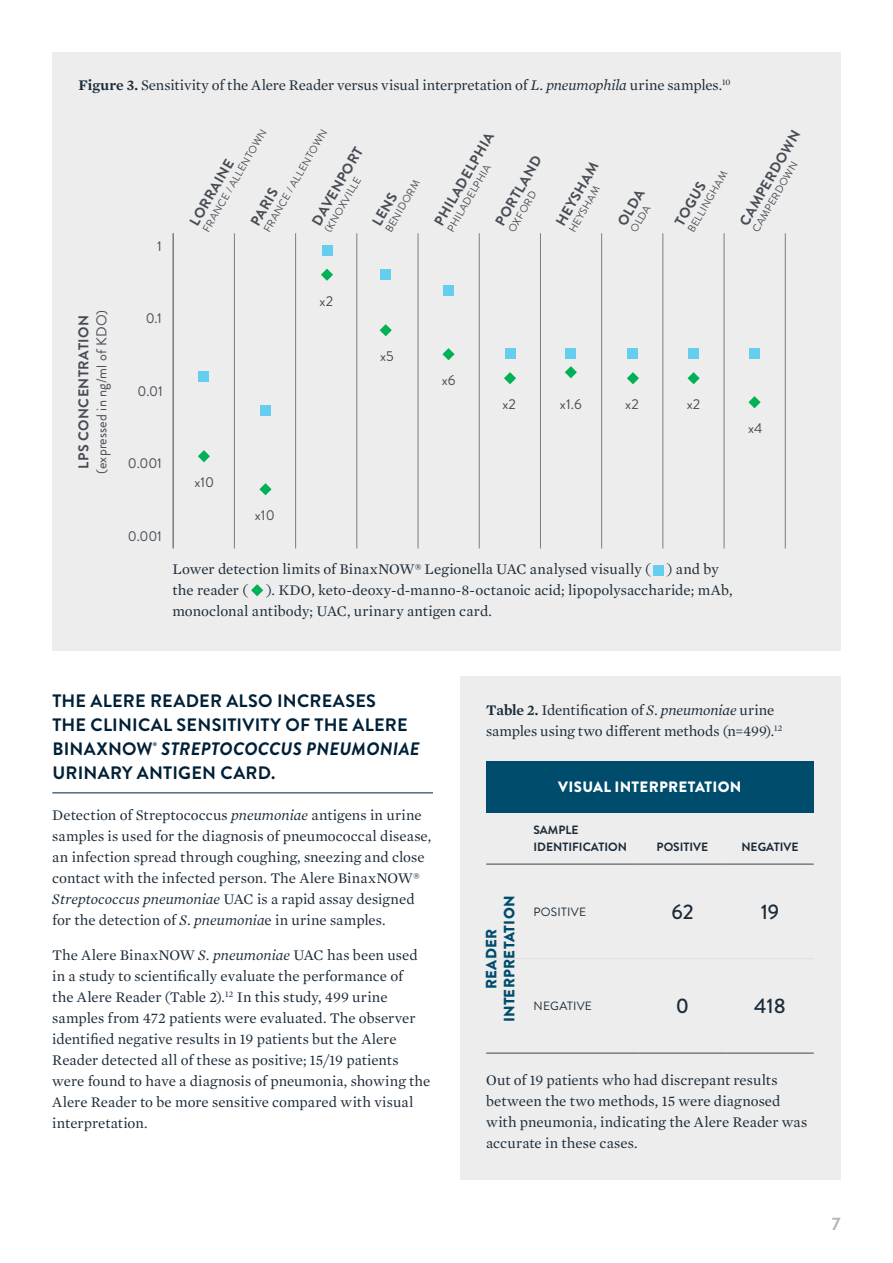
<style>
.page{position:relative;width:893px;height:1263px;background:#fff}
.page>*{position:absolute;margin:0;border:0;box-sizing:border-box;transform-origin:0 0}
.t1{font:500 21px "Brandon Grotesque";color:#1c2b39}
.t2{font:700 18px/24px "Brandon Grotesque";letter-spacing:.015em;color:#002037}
.t3{font:italic 700 18px "Brandon Grotesque";letter-spacing:.01em;color:#002037}
.t4{font:700 18px "Brandon Grotesque";color:#b3b5b9}
.t5{font:15px/21px "Mercury Text G1";color:#1c2b39}
.t6{font:900 15px "Brandon Grotesque";letter-spacing:.02em;color:#fff}
.t7{font:900 15px/18px "Brandon Grotesque";letter-spacing:.02em;color:#004c6c;text-align:center}
.t8{font:700 14.25px "Brandon Grotesque";letter-spacing:.03em;color:#474c55}
.t9{font:14.25px "Brandon Grotesque";letter-spacing:.01em;color:#474c55}
.t10{font:700 12px/16.5px "Brandon Grotesque";color:#1c2b39}
.t11{font:12px "Brandon Grotesque";letter-spacing:.02em;color:#1c2b39}
.t12{font:10.5px "Brandon Grotesque";color:#474c55}
.t13{font:700 5.25px "Brandon Grotesque";color:#002037}
.s1{font-weight:600}
.s2{font-style:italic}
</style>
<div class="page">
<hr style="left:52px;top:792px;width:381px;height:1px;background:#002037">
<div style="left:52px;top:52px;width:789px;height:598px;background:#ecedec"></div>
<div style="left:460px;top:676px;width:381px;height:504px;background:#ecedec"></div>
<div style="left:486px;top:761px;width:328px;height:51px;background:#004c6c"></div>
<hr style="left:486px;top:863px;width:153px;height:2px;background:#797d82">
<hr style="left:639px;top:863px;width:87px;height:2px;background:#797d82">
<hr style="left:726px;top:863px;width:88px;height:2px;background:#797d82">
<hr style="left:486px;top:1052px;width:153px;height:2px;background:#797d82">
<hr style="left:639px;top:1052px;width:87px;height:2px;background:#797d82">
<hr style="left:726px;top:1052px;width:88px;height:2px;background:#797d82">
<hr style="left:486px;top:958px;width:153px;height:1px;background:#dfe1df">
<hr style="left:639px;top:958px;width:87px;height:1px;background:#dfe1df">
<hr style="left:726px;top:958px;width:88px;height:1px;background:#dfe1df">
<hr style="left:172px;top:233px;width:2px;height:315px;background:#797d82">
<hr style="left:234px;top:233px;width:1px;height:315px;background:#797d82">
<hr style="left:295px;top:233px;width:1px;height:315px;background:#797d82">
<hr style="left:356px;top:233px;width:1px;height:315px;background:#797d82">
<hr style="left:418px;top:233px;width:1px;height:315px;background:#797d82">
<hr style="left:479px;top:233px;width:1px;height:315px;background:#797d82">
<hr style="left:540px;top:233px;width:1px;height:315px;background:#797d82">
<hr style="left:601px;top:233px;width:1px;height:315px;background:#797d82">
<hr style="left:662px;top:233px;width:1px;height:315px;background:#797d82">
<hr style="left:724px;top:233px;width:1px;height:315px;background:#797d82">
<hr style="left:785px;top:233px;width:1px;height:315px;background:#797d82">
<div style="left:654px;top:565px;width:10px;height:10px;background:#65cdee"></div>
<svg style="left:251px;top:584px;width:12px;height:12px"></svg>
<svg style="left:198px;top:450px;width:12px;height:12px"></svg>
<svg style="left:259px;top:483px;width:13px;height:12px"></svg>
<svg style="left:321px;top:269px;width:12px;height:12px"></svg>
<svg style="left:380px;top:324px;width:12px;height:12px"></svg>
<svg style="left:442px;top:348px;width:13px;height:12px"></svg>
<svg style="left:504px;top:372px;width:12px;height:12px"></svg>
<svg style="left:565px;top:366px;width:12px;height:12px"></svg>
<svg style="left:627px;top:372px;width:12px;height:12px"></svg>
<svg style="left:687px;top:372px;width:13px;height:12px"></svg>
<svg style="left:748px;top:396px;width:13px;height:12px"></svg>
<div style="left:199px;top:371px;width:10px;height:10px;background:#65cdee"></div>
<div style="left:260px;top:406px;width:10px;height:10px;background:#65cdee"></div>
<div style="left:322px;top:245px;width:10px;height:10px;background:#65cdee"></div>
<div style="left:381px;top:269px;width:10px;height:10px;background:#65cdee"></div>
<div style="left:444px;top:286px;width:10px;height:10px;background:#65cdee"></div>
<div style="left:505px;top:349px;width:10px;height:10px;background:#65cdee"></div>
<div style="left:566px;top:349px;width:10px;height:10px;background:#65cdee"></div>
<div style="left:628px;top:349px;width:10px;height:10px;background:#65cdee"></div>
<div style="left:689px;top:349px;width:10px;height:10px;background:#65cdee"></div>
<div style="left:749px;top:349px;width:10px;height:10px;background:#65cdee"></div>
<p class="t5" style="left:78px;top:74px;width:653px"><span class="s1">Figure 3.</span> Sensitivity of the Alere Reader versus visual interpretation of <span class="s2">L. pneumophila</span> urine samples.<sup>10</sup></p>
<p class="t9" style="left:157px;top:236px;width:6px">1</p>
<p class="t12" style="left:199px;top:228px;width:119px;rotate:-60deg">FRANCE / ALLENTOWN</p>
<p class="t12" style="left:260px;top:228px;width:119px;rotate:-60deg">FRANCE / ALLENTOWN</p>
<p class="t8" style="left:307px;top:219px;width:89px;rotate:-60deg">DAVENPORT</p>
<p class="t8" style="left:185px;top:219px;width:75px;rotate:-60deg">LORRAINE</p>
<p class="t12" style="left:321px;top:228px;width:64px;rotate:-60deg">(KNOXVILLE</p>
<p class="t8" style="left:246px;top:219px;width:42px;rotate:-60deg">PARIS</p>
<p class="t12" style="left:382px;top:228px;width:60px;rotate:-60deg">BENIDORM</p>
<p class="t8" style="left:367px;top:219px;width:37px;rotate:-60deg">LENS</p>
<p class="t8" style="left:429px;top:219px;width:107px;rotate:-60deg">PHILADELPHIA</p>
<p class="t12" style="left:444px;top:228px;width:78px;rotate:-60deg">PHILADELPHIA</p>
<p class="t8" style="left:490px;top:219px;width:80px;rotate:-60deg">PORTLAND</p>
<p class="t12" style="left:505px;top:228px;width:47px;rotate:-60deg">OXFORD</p>
<p class="t8" style="left:551px;top:219px;width:72px;rotate:-60deg">HEYSHAM</p>
<p class="t12" style="left:565px;top:228px;width:53px;rotate:-60deg">HEYSHAM</p>
<p class="t8" style="left:612px;top:219px;width:41px;rotate:-60deg">OLDA</p>
<p class="t12" style="left:627px;top:228px;width:31px;rotate:-60deg">OLDA</p>
<p class="t12" style="left:684px;top:228px;width:70px;rotate:-60deg">BELLINGHAM</p>
<p class="t8" style="left:670px;top:219px;width:50px;rotate:-60deg">TOGUS</p>
<p class="t8" style="left:734px;top:219px;width:109px;rotate:-60deg">CAMPERDOWN</p>
<p class="t12" style="left:749px;top:228px;width:81px;rotate:-60deg">CAMPERDOWN</p>
<p class="t8" style="left:74px;top:469px;width:155px;rotate:-90deg">LPS CONCENTRATION</p>
<p class="t9" style="left:92px;top:474px;width:166px;rotate:-90deg">(expressed in ng/ml of KDO)</p>
<p class="t9" style="left:146px;top:309px;width:18px">0.1</p>
<p class="t9" style="left:138px;top:381px;width:27px">0.01</p>
<p class="t9" style="left:128px;top:454px;width:36px">0.001</p>
<p class="t9" style="left:128px;top:526px;width:36px">0.001</p>
<p class="t9" style="left:194px;top:473px;width:21px">x10</p>
<p class="t9" style="left:255px;top:506px;width:21px">x10</p>
<p class="t9" style="left:320px;top:291px;width:15px">x2</p>
<p class="t9" style="left:380px;top:347px;width:15px">x5</p>
<p class="t9" style="left:442px;top:371px;width:15px">x6</p>
<p class="t9" style="left:502px;top:395px;width:15px">x2</p>
<p class="t9" style="left:560px;top:395px;width:23px">x1.6</p>
<p class="t9" style="left:625px;top:395px;width:15px">x2</p>
<p class="t9" style="left:687px;top:395px;width:15px">x2</p>
<p class="t9" style="left:748px;top:419px;width:16px">x4</p>
<p class="t5" style="left:172px;top:557px;width:562px">Lower detection limits of BinaxNOW® Legionella UAC analysed visually ( ) and by the reader ( ). KDO, keto-deoxy-d-manno-8-octanoic acid; lipopolysaccharide; mAb, monoclonal antibody; UAC, urinary antigen card.</p>
<p class="t2" style="left:52px;top:689px;width:357px">THE ALERE READER ALSO INCREASES<br>THE CLINICAL SENSITIVITY OF THE ALERE<br>BINAXNOW</p>
<p class="t13" style="left:153px;top:740px;width:6px">®</p>
<p class="t3" style="left:161px;top:736px;width:260px">STREPTOCOCCUS PNEUMONIAE</p>
<p class="t2" style="left:52px;top:761px;width:224px">URINARY ANTIGEN CARD.</p>
<p class="t5" style="left:52px;top:804px;width:381px">Detection of Streptococcus <span class="s2">pneumoniae</span> antigens in urine samples is used for the diagnosis of pneumococcal disease, an infection spread through coughing, sneezing and close contact with the infected person. The Alere BinaxNOW® <span class="s2">Streptococcus pneumoniae</span> UAC is a rapid assay designed for the detection of <span class="s2">S. pneumonia</span>e in urine samples.</p>
<p class="t5" style="left:52px;top:943px;width:380px">The Alere BinaxNOW <span class="s2">S. pneumoniae</span> UAC has been used in a study to scientifically evaluate the performance of<br>the Alere Reader (Table 2).<sup>12</sup> In this study, 499 urine samples from 472 patients were evaluated. The observer identified negative results in 19 patients but the Alere Reader detected all of these as positive; 15/19 patients were found to have a diagnosis of pneumonia, showing the Alere Reader to be more sensitive compared with visual interpretation.</p>
<p class="t5" style="left:486px;top:698px;width:298px"><span class="s1">Table 2.</span> Identification of <span class="s2">S. pneumoniae</span> urine samples using two different methods (n=499).<sup>12</sup></p>
<p class="t7" style="left:483px;top:1022px;width:128px;rotate:-90deg">READER<br>INTERPRETATION</p>
<p class="t6" style="left:558px;top:776px;width:185px">VISUAL INTERPRETATION</p>
<p class="t10" style="left:533px;top:822px;width:95px">SAMPLE<br>IDENTIFICATION</p>
<p class="t10" style="left:657px;top:838px;width:53px">POSITIVE</p>
<p class="t10" style="left:741px;top:838px;width:59px">NEGATIVE</p>
<p class="t11" style="left:533px;top:903px;width:54px">POSITIVE</p>
<h1 class="t1" style="left:671px;top:897px;width:24px">62</h1>
<h1 class="t1" style="left:761px;top:897px;width:20px">19</h1>
<p class="t11" style="left:533px;top:998px;width:60px">NEGATIVE</p>
<h1 class="t1" style="left:676px;top:991px;width:15px">0</h1>
<h1 class="t1" style="left:754px;top:991px;width:33px">418</h1>
<p class="t5" style="left:486px;top:1069px;width:323px">Out of 19 patients who had discrepant results between the two methods, 15 were diagnosed with pneumonia, indicating the Alere Reader was accurate in these cases.</p>
<p class="t4" style="left:832px;top:1211px;width:10px">7</p>
</div>
